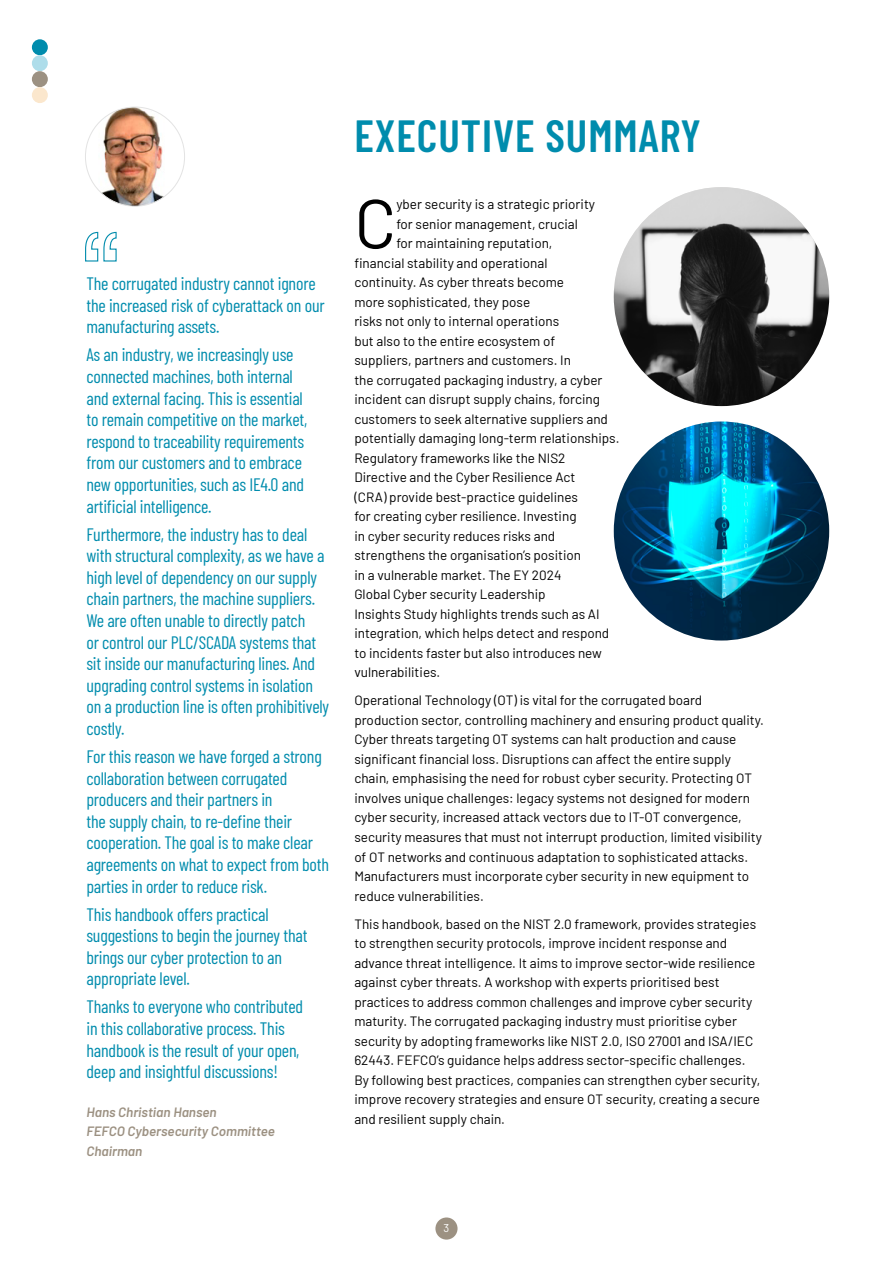
<style>
.page{position:relative;width:893px;height:1263px;background:#fff}
.page>*{position:absolute;margin:0;border:0;box-sizing:border-box;transform-origin:0 0}
.Parag{font:69.15px "Barlow";color:#000}
.Headline{font:600 45px "Barlow Condensed";letter-spacing:.02em;color:#008cad}
.t1{font:18px/21.6px "Barlow Condensed";letter-spacing:-.01em;color:#008cad}
.Parag-2{font:13.5px/19.5px "Barlow";color:#000}
.Sign_Quote{font:italic 600 13.5px/19.5px "Barlow";color:#9c9182}
.C{font:11.25px "Barlow";color:#fff}
</style>
<div class="page">
<div style="left:435px;top:1217px;width:23px;height:22px;background:#9c9182;border-radius:50%"></div>
<div style="left:32px;top:39px;width:16px;height:16px;background:#008cad;border-radius:50%"></div>
<div style="left:32px;top:55px;width:16px;height:16px;background:#aeddea;border-radius:50%"></div>
<div style="left:32px;top:71px;width:16px;height:16px;background:#9c9182;border-radius:50%"></div>
<div style="left:32px;top:87px;width:16px;height:16px;background:#fbe7cd;border-radius:50%"></div>
<svg style="left:85px;top:231px;width:32px;height:31px"></svg>
<img style="left:614px;top:187px;width:215px;height:219px">
<img style="left:614px;top:421px;width:215px;height:219px">
<img style="left:85px;top:107px;width:100px;height:99px;border-radius:50px">
<p class="t1" style="left:86px;top:272px;width:240px">The corrugated industry cannot ignore the increased risk of cyberattack on our manufacturing assets.</p>
<p class="t1" style="left:86px;top:343px;width:222px">As an industry, we increasingly use connected machines, both internal and external facing. This is essential to remain competitive on the market, respond to traceability requirements from our customers and to embrace new opportunities, such as IE4.0 and artificial intelligence.</p>
<p class="t1" style="left:86px;top:522px;width:244px">Furthermore, the industry has to deal with structural complexity, as we have a high level of dependency on our supply chain partners, the machine suppliers.<br>We are often unable to directly patch<br>or control our PLC/SCADA systems that sit inside our manufacturing lines. And upgrading control systems in isolation on a production line is often prohibitively costly.</p>
<p class="t1" style="left:86px;top:744px;width:244px">For this reason we have forged a strong collaboration between corrugated producers and their partners in<br>the supply chain, to re-define their cooperation. The goal is to make clear agreements on what to expect from both parties in order to reduce risk.</p>
<p class="t1" style="left:86px;top:902px;width:223px">This handbook offers practical suggestions to begin the journey that brings our cyber protection to an appropriate level.</p>
<p class="t1" style="left:86px;top:995px;width:218px">Thanks to everyone who contributed in this collaborative process. This handbook is the result of your open, deep and insightful discussions!</p>
<p class="Sign_Quote" style="left:86px;top:1101px;width:190px">Hans Christian Hansen<br>FEFCO Cybersecurity Committee<br>Chairman</p>
<p class="Headline" style="left:354px;top:103px;width:348px">EXECUTIVE SUMMARY</p>
<p class="Parag" style="left:354px;top:173px;width:44px">C</p>
<p class="Parag-2" style="left:396px;top:194px;width:200px">yber security is a strategic priority</p>
<p class="Parag-2" style="left:396px;top:213px;width:183px">for senior management, crucial</p>
<p class="Parag-2" style="left:396px;top:233px;width:157px">for maintaining reputation,</p>
<p class="Parag-2" style="left:354px;top:252px;width:195px">financial stability and operational</p>
<p class="Parag-2" style="left:354px;top:272px;width:211px">continuity. As cyber threats become</p>
<p class="Parag-2" style="left:354px;top:291px;width:177px">more sophisticated, they pose</p>
<p class="Parag-2" style="left:354px;top:311px;width:206px">risks not only to internal operations</p>
<p class="Parag-2" style="left:354px;top:330px;width:202px">but also to the entire ecosystem of</p>
<p class="Parag-2" style="left:354px;top:350px;width:218px">suppliers, partners and customers. In</p>
<p class="Parag-2" style="left:354px;top:369px;width:250px">the corrugated packaging industry, a cyber</p>
<p class="Parag-2" style="left:354px;top:389px;width:247px">incident can disrupt supply chains, forcing</p>
<p class="Parag-2" style="left:354px;top:408px;width:255px">customers to seek alternative suppliers and</p>
<p class="Parag-2" style="left:354px;top:428px;width:267px">potentially damaging long-term relationships.</p>
<p class="Parag-2" style="left:354px;top:447px;width:213px">Regulatory frameworks like the NIS2</p>
<p class="Parag-2" style="left:354px;top:467px;width:222px">Directive and the Cyber Resilience Act</p>
<p class="Parag-2" style="left:354px;top:486px;width:225px">(CRA) provide best-practice guidelines</p>
<p class="Parag-2" style="left:354px;top:506px;width:224px">for creating cyber resilience. Investing</p>
<p class="Parag-2" style="left:354px;top:525px;width:202px">in cyber security reduces risks and</p>
<p class="Parag-2" style="left:354px;top:545px;width:228px">strengthens the organisation’s position</p>
<p class="Parag-2" style="left:354px;top:564px;width:209px">in a vulnerable market. The EY 2024</p>
<p class="Parag-2" style="left:354px;top:584px;width:193px">Global Cyber security Leadership</p>
<p class="Parag-2" style="left:354px;top:603px;width:247px">Insights Study highlights trends such as AI</p>
<p class="Parag-2" style="left:354px;top:623px;width:256px">integration, which helps detect and respond</p>
<p class="Parag-2" style="left:354px;top:642px;width:249px">to incidents faster but also introduces new</p>
<p class="Parag-2" style="left:354px;top:662px;width:87px">vulnerabilities.</p>
<p class="Parag-2" style="left:354px;top:690px;width:411px">Operational Technology (OT) is vital for the corrugated board production sector, controlling machinery and ensuring product quality.<br>Cyber threats targeting OT systems can halt production and cause significant financial loss. Disruptions can affect the entire supply chain, emphasising the need for robust cyber security. Protecting OT involves unique challenges: legacy systems not designed for modern cyber security, increased attack vectors due to IT-OT convergence, security measures that must not interrupt production, limited visibility of OT networks and continuous adaptation to sophisticated attacks.<br>Manufacturers must incorporate cyber security in new equipment to reduce vulnerabilities.</p>
<p class="Parag-2" style="left:354px;top:913px;width:407px">This handbook, based on the NIST 2.0 framework, provides strategies to strengthen security protocols, improve incident response and advance threat intelligence. It aims to improve sector-wide resilience against cyber threats. A workshop with experts prioritised best practices to address common challenges and improve cyber security maturity. The corrugated packaging industry must prioritise cyber security by adopting frameworks like NIST 2.0, ISO 27001 and ISA/IEC 62443. FEFCO’s guidance helps address sector-specific challenges.<br>By following best practices, companies can strengthen cyber security, improve recovery strategies and ensure OT security, creating a secure and resilient supply chain.</p>
<p class="C" style="left:444px;top:1220px;width:7px">3</p>
</div>
